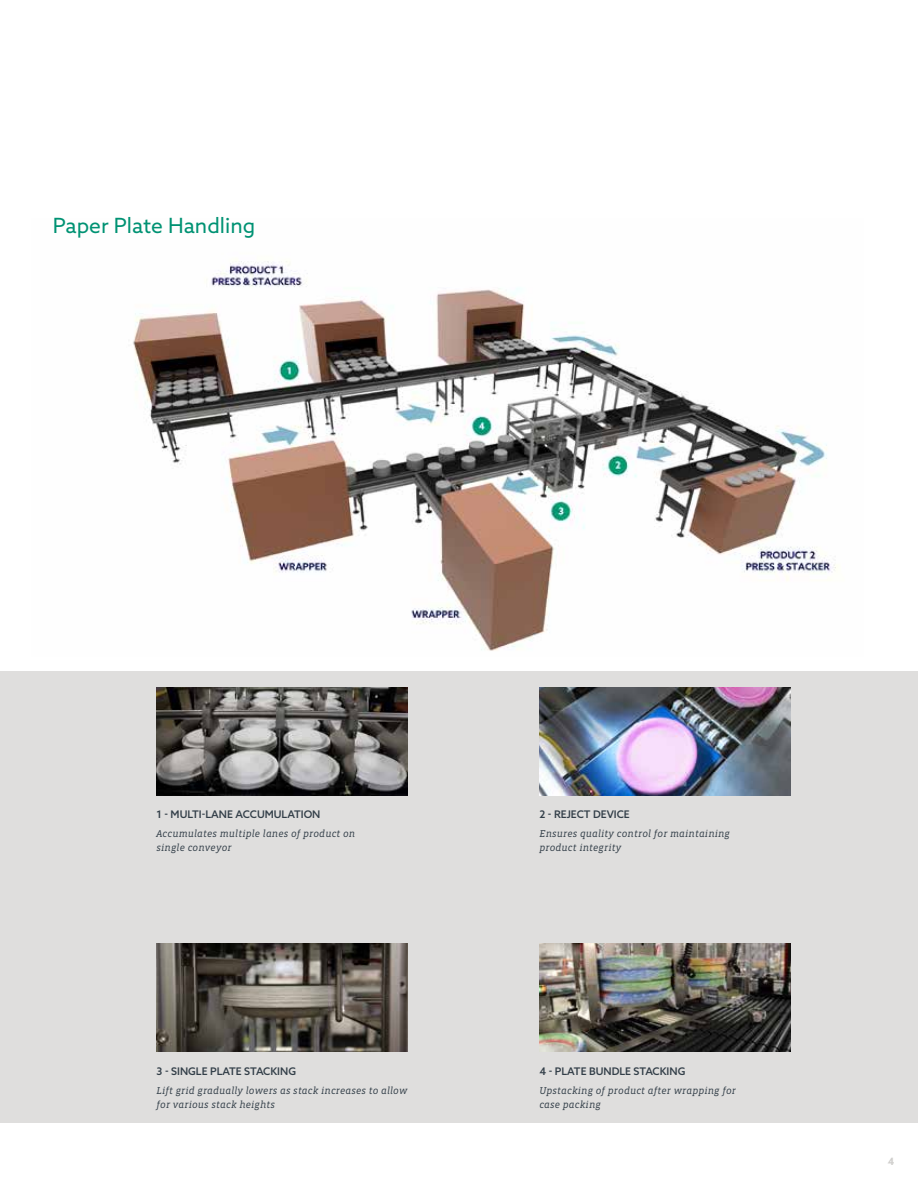
<style>
.page{position:relative;width:918px;height:1188px;background:#fff}
.page>*{position:absolute;margin:0;border:0;box-sizing:border-box;transform-origin:0 0}
.t1{font:21px "Azo Sans";color:#009273}
.t2{font:500 10.5px "Azo Sans";color:#323e48}
.t3{font:italic 10.2px/13.5px "Vista Slab OTCE";letter-spacing:.01em;color:#323e48}
.t4{font:700 10.2px "Azo Sans";color:#d0cfcd}
</style>
<div class="page">
<div style="left:0;top:672px;width:918px;height:451px;background:#dcdbda"></div>
<img style="left:133px;top:261px;width:705px;height:390px">
<img style="left:157px;top:687px;width:251px;height:108px">
<img style="left:539px;top:687px;width:251px;height:108px">
<img style="left:157px;top:943px;width:251px;height:108px">
<img style="left:539px;top:943px;width:251px;height:108px">
<h1 class="t1" style="left:53px;top:212px;width:204px">Paper Plate Handling</h1>
<p class="t2" style="left:157px;top:808px;width:165px">1 - MULTI-LANE ACCUMULATION</p>
<p class="t3" style="left:157px;top:827px;width:200px">Accumulates multiple lanes of product on single conveyor</p>
<p class="t2" style="left:157px;top:1065px;width:141px">3 - SINGLE PLATE STACKING</p>
<p class="t3" style="left:157px;top:1084px;width:252px">Lift grid gradually lowers as stack increases to allow for various stack heights</p>
<p class="t2" style="left:539px;top:808px;width:92px">2 - REJECT DEVICE</p>
<p class="t3" style="left:539px;top:827px;width:192px">Ensures quality control for maintaining product integrity</p>
<p class="t2" style="left:539px;top:1065px;width:148px">4 - PLATE BUNDLE STACKING</p>
<p class="t3" style="left:539px;top:1084px;width:198px">Upstacking of product after wrapping for case packing</p>
<p class="t4" style="left:888px;top:1155px;width:8px">4</p>
</div>
